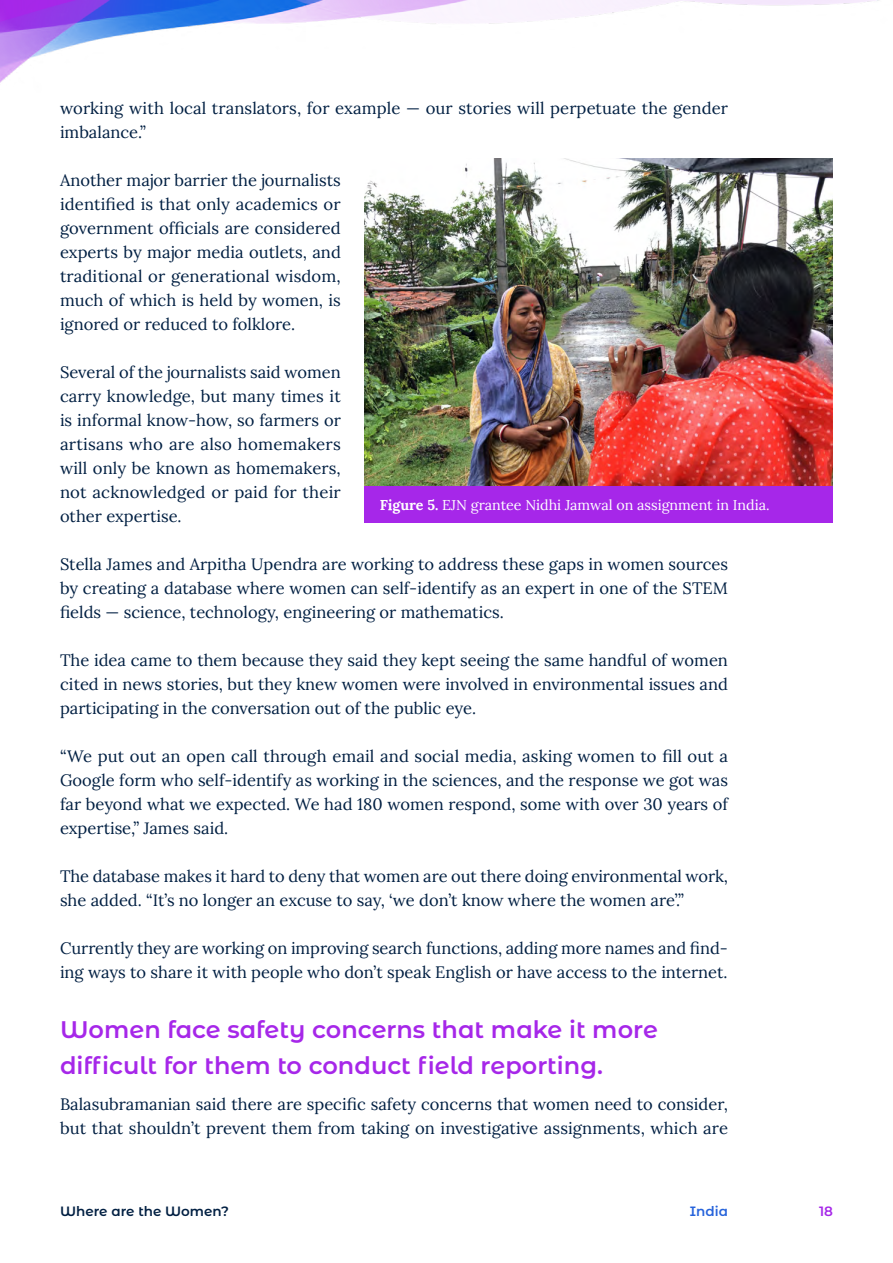
<style>
.page{position:relative;width:893px;height:1263px;background:#fff}
.page>*{position:absolute;margin:0;border:0;box-sizing:border-box;transform-origin:0 0}
.p_H3{font:600 24px/36px "Montserrat Alternates";color:#a627e9}
.p_body{font:16.5px/24px "Lora";color:#001f42;text-align:justify}
.t1{font:14.25px "Lora";color:#fff}
.t2{font:600 13.5px "Montserrat Alternates";color:#001f42}
.t3{font:600 13.5px "Montserrat Alternates";color:#2663db}
.t4{font:600 13.5px "Montserrat Alternates";color:#a627e9}
.s1{font-weight:700}
</style>
<div class="page">
<img style="left:0;top:0;width:879px;height:83px">
<img style="left:365px;top:159px;width:468px;height:328px">
<div style="left:365px;top:487px;width:468px;height:36px;background:#a627e9"></div>
<p class="p_body" style="left:60px;top:95px;width:670px">working with local translators, for example — our stories will perpetuate the gender imbalance.”</p>
<p class="p_body" style="left:60px;top:167px;width:282px">Another major barrier the journalists identified is that only academics or government officials are considered experts by major media outlets, and traditional or generational wisdom, much of which is held by women, is ignored or reduced to folklore.</p>
<p class="p_body" style="left:60px;top:359px;width:282px">Several of the journalists said women carry knowledge, but many times it is informal know-how, so farmers or artisans who are also homemakers will only be known as homemakers, not acknowledged or paid for their other expertise.</p>
<p class="p_body" style="left:60px;top:551px;width:669px">Stella James and Arpitha Upendra are working to address these gaps in women sources by creating a database where women can self-identify as an expert in one of the STEM fields — science, technology, engineering or mathematics.</p>
<p class="p_body" style="left:60px;top:647px;width:669px">The idea came to them because they said they kept seeing the same handful of women cited in news stories, but they knew women were involved in environmental issues and participating in the conversation out of the public eye.</p>
<p class="p_body" style="left:60px;top:743px;width:670px">“We put out an open call through email and social media, asking women to fill out a Google form who self-identify as working in the sciences, and the response we got was far beyond what we expected. We had 180 women respond, some with over 30 years of expertise,” James said.</p>
<p class="p_body" style="left:60px;top:863px;width:669px">The database makes it hard to deny that women are out there doing environmental work, she added. “It’s no longer an excuse to say, ‘we don’t know where the women are’.”</p>
<p class="p_body" style="left:60px;top:935px;width:669px">Currently they are working on improving search functions, adding more names and find&shy;ing ways to share it with people who don’t speak English or have access to the internet.</p>
<p class="p_H3" style="left:60px;top:1010px;width:599px">Women face safety concerns that make it more difficult for them to conduct field reporting.</p>
<p class="p_body" style="left:60px;top:1091px;width:670px">Balasubramanian said there are specific safety concerns that women need to consider, but that shouldn’t prevent them from taking on investigative assignments, which are</p>
<p class="t1" style="left:380px;top:494px;width:389px"><span class="s1">Figure 5.</span> EJN grantee Nidhi Jamwal on assignment in India.</p>
<p class="t2" style="left:60px;top:1202px;width:171px">Where are the Women?</p>
<p class="t3" style="left:690px;top:1202px;width:40px">India</p>
<p class="t4" style="left:819px;top:1202px;width:15px">18</p>
</div>
